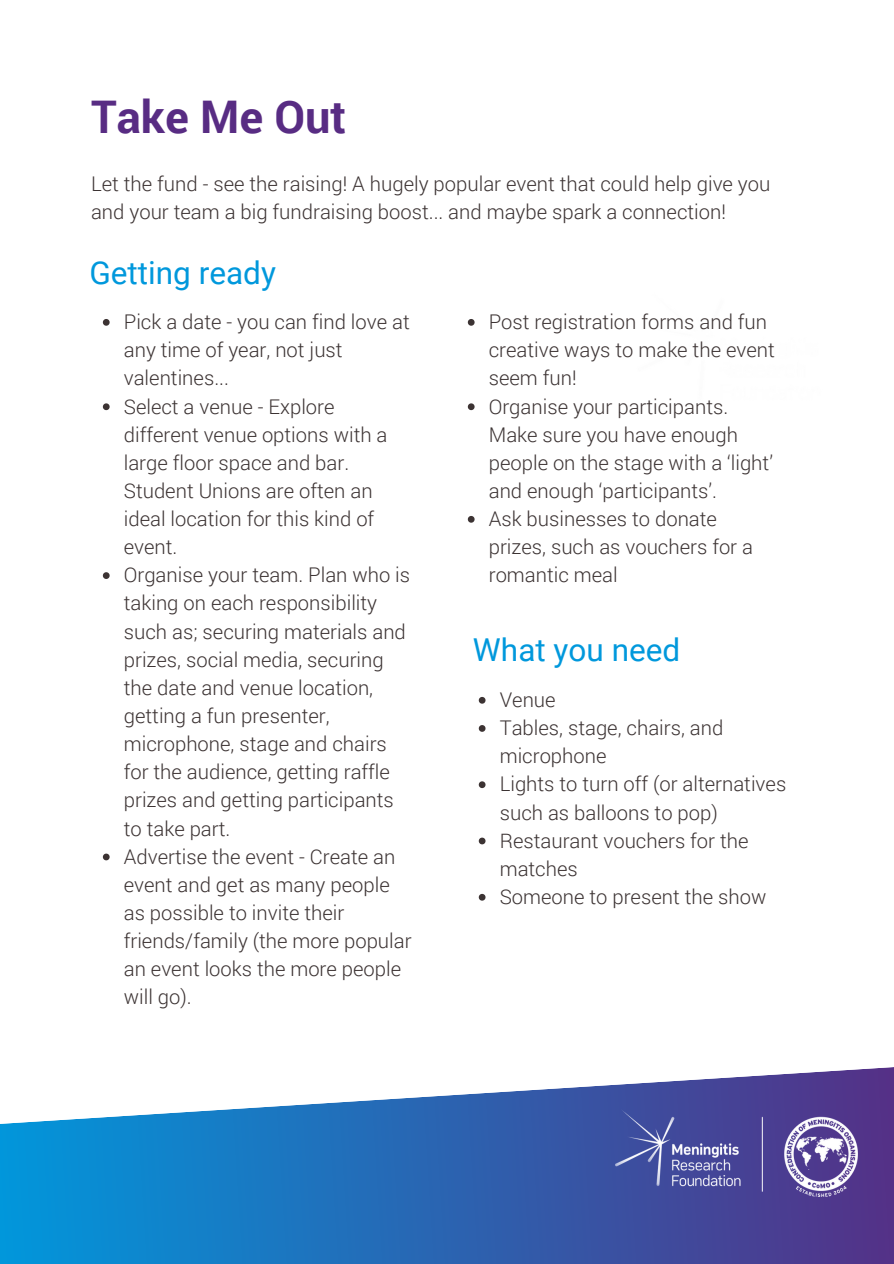
<style>
.page{position:relative;width:894px;height:1264px;background:#fff}
.page>*{position:absolute;margin:0;border:0;box-sizing:border-box;transform-origin:0 0}
.t1{font:700 45px "Roboto";color:#582c83}
.t2{font:31.5px "Roboto";color:#0098dc}
.t3{font:300 20.25px/28.2px "Roboto";color:#3c3333}
</style>
<div class="page">
<svg style="left:0;top:1067px;width:893px;height:196px"></svg>
<img style="left:615px;top:1108px;width:242px;height:88px">
<svg style="left:103px;top:319px;width:7px;height:7px"></svg>
<svg style="left:103px;top:403px;width:7px;height:7px"></svg>
<svg style="left:103px;top:572px;width:7px;height:7px"></svg>
<svg style="left:103px;top:853px;width:7px;height:7px"></svg>
<svg style="left:467px;top:319px;width:7px;height:7px"></svg>
<svg style="left:467px;top:403px;width:7px;height:7px"></svg>
<svg style="left:467px;top:516px;width:7px;height:6px"></svg>
<svg style="left:478px;top:697px;width:7px;height:6px"></svg>
<svg style="left:478px;top:725px;width:7px;height:6px"></svg>
<svg style="left:478px;top:781px;width:7px;height:7px"></svg>
<svg style="left:478px;top:837px;width:7px;height:7px"></svg>
<svg style="left:478px;top:893px;width:7px;height:7px"></svg>
<p class="t1" style="left:91px;top:86px;width:257px">Take Me Out</p>
<p class="t3" style="left:91px;top:168px;width:680px">Let the fund - see the raising! A hugely popular event that could help give you and your team a big fundraising boost... and maybe spark a connection!</p>
<p class="t2" style="left:89px;top:255px;width:188px">Getting ready</p>
<p class="t3" style="left:124px;top:307px;width:287px">Pick a date - you can find love at any time of year, not just valentines...</p>
<p class="t3" style="left:124px;top:391px;width:265px">Select a venue - Explore different venue options with a large floor space and bar.<br>Student Unions are often an ideal location for this kind of event.</p>
<p class="t3" style="left:124px;top:560px;width:288px">Organise your team. Plan who is taking on each responsibility such as; securing materials and prizes, social media, securing the date and venue location, getting a fun presenter, microphone, stage and chairs for the audience, getting raffle prizes and getting participants to take part.</p>
<p class="t3" style="left:124px;top:841px;width:289px">Advertise the event - Create an event and get as many people as possible to invite their friends/family (the more popular an event looks the more people will go).</p>
<p class="t3" style="left:488px;top:307px;width:287px">Post registration forms and fun creative ways to make the event seem fun!</p>
<p class="t3" style="left:488px;top:391px;width:285px">Organise your participants.<br>Make sure you have enough people on the stage with a ‘light’ and enough ‘participants’.</p>
<h2 class="t3" style="left:488px;top:504px;width:266px">Ask businesses to donate prizes, such as vouchers for a romantic meal</h2>
<p class="t2" style="left:473px;top:632px;width:209px">What you need</p>
<p class="t3" style="left:499px;top:685px;width:57px">Venue</p>
<p class="t3" style="left:499px;top:713px;width:225px">Tables, stage, chairs, and microphone</p>
<p class="t3" style="left:499px;top:769px;width:288px">Lights to turn off (or alternatives such as balloons to pop)</p>
<p class="t3" style="left:499px;top:825px;width:250px">Restaurant vouchers for the matches</p>
<p class="t3" style="left:499px;top:882px;width:268px">Someone to present the show</p>
</div>
